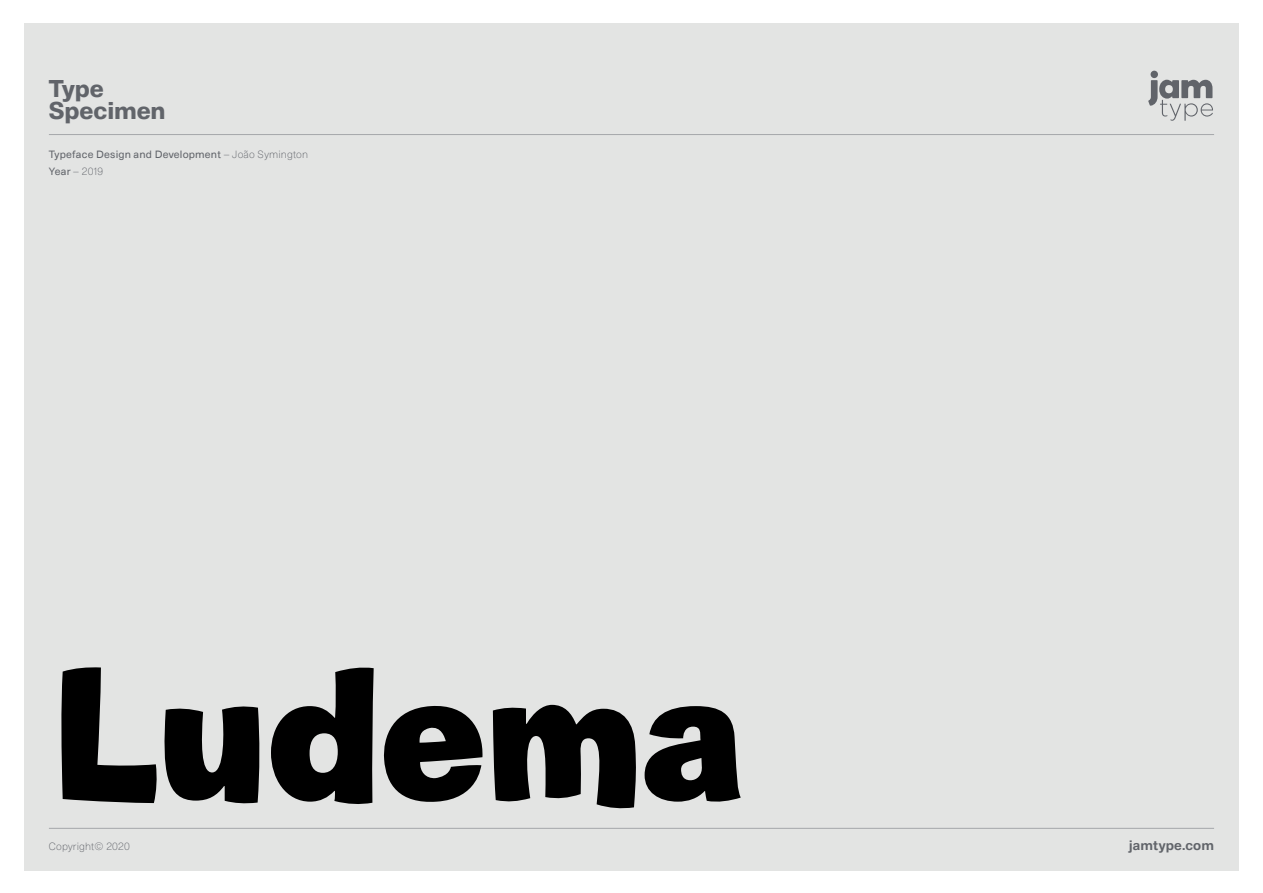
<style>
.page{position:relative;width:1263px;height:893px;background:#fff}
.page>*{position:absolute;margin:0;border:0;box-sizing:border-box;transform-origin:0 0}
.t1{font:900 177px "Ludema";letter-spacing:-.02em;color:#000}
.t2{font:800 24px/22.5px "JAM Grotesque";letter-spacing:-.005em;color:#61646a}
.t3{font:700 13.5px "JAM Grotesque";letter-spacing:.01em;color:#61646a}
.t4{font:500 10.5px/16.5px "JAM Grotesque";letter-spacing:.015em;color:#61646a}
.t5{font:300 10.5px "JAM Grotesque";letter-spacing:.015em;color:#61646a}
.s1{font-weight:300}
</style>
<div class="page">
<div style="left:24px;top:23px;width:1215px;height:847px;background:#e3e4e3"></div>
<hr style="left:49px;top:828px;width:1165px;height:1px;background:#a5a7aa">
<hr style="left:49px;top:134px;width:1165px;height:1px;background:#a5a7aa">
<svg style="left:1148px;top:71px;width:65px;height:50px"></svg>
<h2 class="t2" style="left:49px;top:77px;width:118px">Type<br>Specimen</h2>
<p class="t4" style="left:49px;top:147px;width:261px">Typeface Design and Development <span class="s1">– João Symington<br></span>Year <span class="s1">– 2019</span></p>
<h1 class="t1" style="left:49px;top:571px;width:698px">Ludema</h1>
<p class="t5" style="left:49px;top:840px;width:82px">Copyright© 2020</p>
<p class="t3" style="left:1129px;top:836px;width:87px">jamtype.com</p>
</div>
